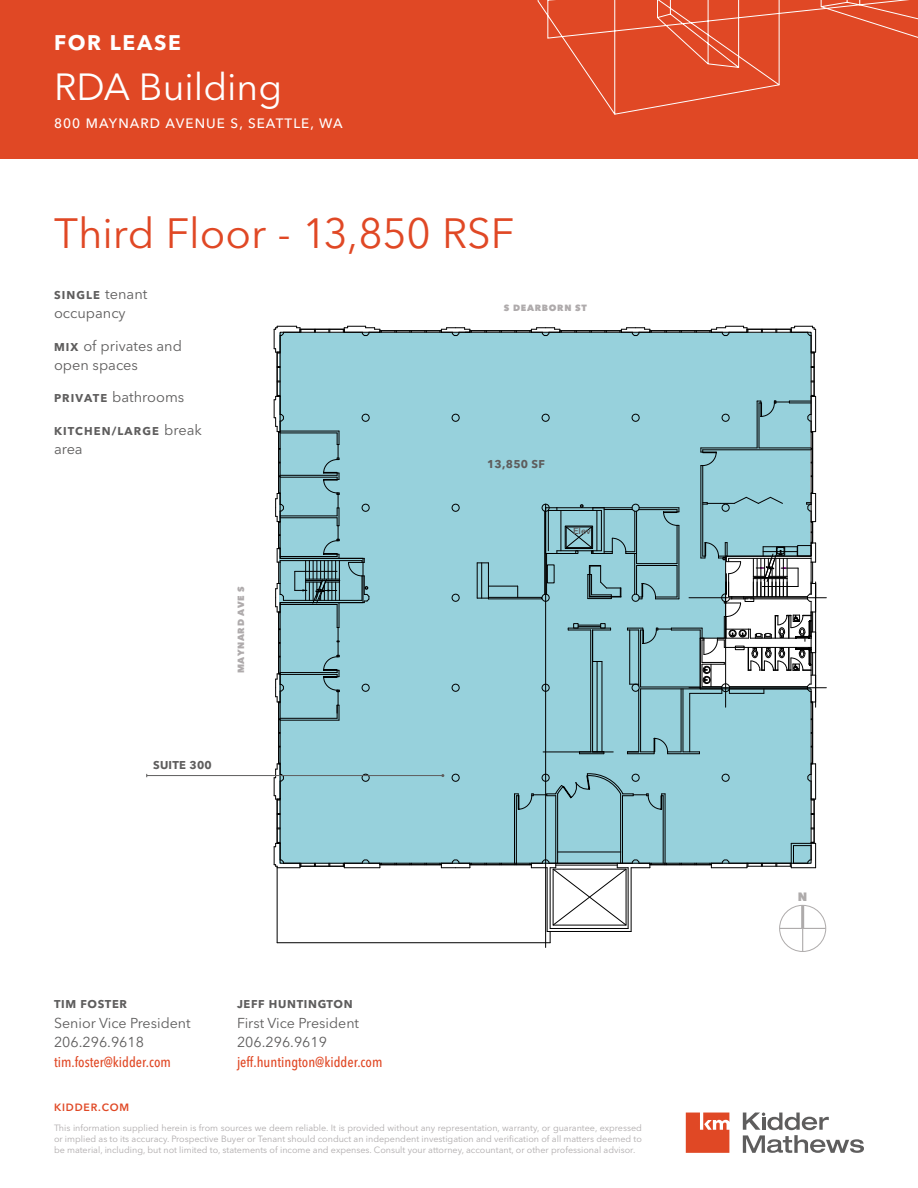
<style>
.page{position:relative;width:918px;height:1188px;background:#fff}
.page>*{position:absolute;margin:0;border:0;box-sizing:border-box;transform-origin:0 0}
.Callout_Text_-_Orang{font:42px "Avenir Next LT Pro";letter-spacing:-.005em;color:#e04825}
.Property_Name_-_Whit{font:37.5px "Avenir Next LT Pro";color:#fff}
.For_Lease___Sale__Af{font:700 21px "Avenir Next LT Pro";letter-spacing:.08em;color:#fff}
.Bullets{font:14.55px/19px "Avenir Next LT Pro";color:#5e5d5d}
.Contact_Info_-_Ash{font:14.25px "Avenir Next LT Pro";color:#5e5d5d}
.Contact_Info_-_Ash-2{font:500 condensed 14.25px "Avenir Next LT Pro";color:#e04825}
.Property_Address_-_W{font:500 13.5px "Avenir Next LT Pro";letter-spacing:.08em;color:#fff}
.t1{font:800 12px "Avenir Next LT Pro";color:#aeabab}
.Bullets-2{font:700 11.25px "Avenir Next LT Pro";letter-spacing:.1em;color:#5e5d5d}
.Contact_Info_-_Ash-3{font:700 11.25px "Avenir Next LT Pro";letter-spacing:.06em;color:#5e5d5d}
.Stat_Label{font:700 11.25px "Avenir Next LT Pro";letter-spacing:.025em;color:#5e5d5d}
.t2{font:600 10.5px "Avenir Next LT Pro";letter-spacing:.08em;color:#e04825}
.t3{font:9px/10.8px "Avenir Next LT Pro";color:#afabac;text-align:justify}
.Street_Names_-_Map{font:800 9px "Avenir Next LT Pro";letter-spacing:.08em;color:#afabac}
.Misc_Floor_Plan_Item{font:600 9px "Avenir Next LT Pro";color:#5e5d5d}
.s1{font-weight:400;font-size:14.55px}
.s2{font-weight:700;font-size:11.25px}
</style>
<div class="page">
<div style="left:0;top:0;width:918px;height:159px;background:#e04825"></div>
<svg style="left:537px;top:0;width:381px;height:115px"></svg>
<svg style="left:743px;top:1113px;width:121px;height:40px"></svg>
<svg style="left:686px;top:1113px;width:43px;height:40px;background:#e35d3e"></svg>
<hr style="left:277px;top:942px;width:273px;height:1px;background:#000">
<hr style="left:277px;top:868px;width:1px;height:75px;background:#000">
<svg style="left:343px;top:867px;width:38px;height:1px"></svg>
<svg style="left:440px;top:867px;width:31px;height:1px"></svg>
<svg style="left:275px;top:678px;width:1px;height:20px"></svg>
<svg style="left:446px;top:327px;width:20px;height:1px"></svg>
<svg style="left:536px;top:327px;width:20px;height:1px"></svg>
<svg style="left:626px;top:327px;width:20px;height:1px"></svg>
<svg style="left:716px;top:326px;width:32px;height:2px"></svg>
<svg style="left:790px;top:326px;width:26px;height:27px"></svg>
<svg style="left:274px;top:768px;width:2px;height:32px"></svg>
<svg style="left:274px;top:842px;width:27px;height:26px"></svg>
<svg style="left:274px;top:395px;width:2px;height:32px"></svg>
<svg style="left:274px;top:326px;width:27px;height:27px"></svg>
<svg style="left:343px;top:326px;width:33px;height:2px"></svg>
<svg style="left:275px;top:498px;width:1px;height:110px"></svg>
<div style="left:276px;top:328px;width:539px;height:539px;background:#97d1dc"></div>
<svg style="left:757px;top:395px;width:59px;height:38px;background:#8abac3"></svg>
<svg style="left:294px;top:431px;width:46px;height:289px;background:#82b4bd"></svg>
<hr style="left:147px;top:775px;width:296px;height:1px;background:#5e5d5d">
<svg style="left:514px;top:492px;width:312px;height:459px"></svg>
<p class="For_Lease___Sale__Af" style="left:54px;top:30px;width:128px">FOR LEASE</p>
<p class="Property_Name_-_Whit" style="left:54px;top:64px;width:230px">RDA Building</p>
<p class="Property_Address_-_W" style="left:54px;top:115px;width:290px">800 MAYNARD AVENUE S, SEATTLE, WA</p>
<p class="Callout_Text_-_Orang" style="left:54px;top:208px;width:462px">Third Floor - 13,850 RSF</p>
<p class="Bullets-2" style="left:54px;top:288px;width:95px">SINGLE <span class="s1">tenant</span></p>
<p class="Bullets" style="left:54px;top:304px;width:73px">occupancy</p>
<p class="Bullets" style="left:54px;top:336px;width:129px"><span class="s2">MIX</span> of privates and open spaces</p>
<p class="Bullets" style="left:54px;top:388px;width:132px"><span class="s2">PRIVATE</span> bathrooms</p>
<p class="Bullets-2" style="left:54px;top:424px;width:149px">KITCHEN/LARGE <span class="s1">break</span></p>
<p class="Bullets" style="left:54px;top:439px;width:30px">area</p>
<p class="Street_Names_-_Map" style="left:236px;top:673px;width:89px;rotate:-90deg">MAYNARD AVE S</p>
<p class="Stat_Label" style="left:153px;top:758px;width:60px">SUITE 300</p>
<p class="Contact_Info_-_Ash-3" style="left:54px;top:997px;width:75px">TIM FOSTER</p>
<p class="Contact_Info_-_Ash" style="left:54px;top:1014px;width:138px">Senior Vice President</p>
<p class="Contact_Info_-_Ash" style="left:54px;top:1034px;width:92px">206.296.9618</p>
<p class="Contact_Info_-_Ash-2" style="left:54px;top:1053px;width:118px">tim.foster@kidder.com</p>
<p class="t2" style="left:54px;top:1101px;width:77px">KIDDER.COM</p>
<p class="Contact_Info_-_Ash-3" style="left:237px;top:997px;width:117px">JEFF HUNTINGTON</p>
<p class="Contact_Info_-_Ash" style="left:237px;top:1014px;width:124px">First Vice President</p>
<p class="Contact_Info_-_Ash" style="left:237px;top:1034px;width:92px">206.296.9619</p>
<p class="Contact_Info_-_Ash-2" style="left:237px;top:1053px;width:147px">jeff.huntington@kidder.com</p>
<p class="Street_Names_-_Map" style="left:504px;top:302px;width:84px">S DEARBORN ST</p>
<p class="Stat_Label" style="left:487px;top:457px;width:59px">13,850 SF</p>
<p class="Misc_Floor_Plan_Item" style="left:573px;top:525px;width:19px">Elev</p>
<p class="t3" style="left:54px;top:1123px;width:589px">This information supplied herein is from sources we deem reliable. It is provided without any representation, warranty, or guarantee, expressed or implied as to its accuracy. Prospective Buyer or Tenant should conduct an independent investigation and verification of all matters deemed to be material, including, but not limited to, statements of income and expenses. Consult your attorney, accountant, or other professional advisor.</p>
<h3 class="t1" style="left:798px;top:889px;width:11px">N</h3>
</div>
